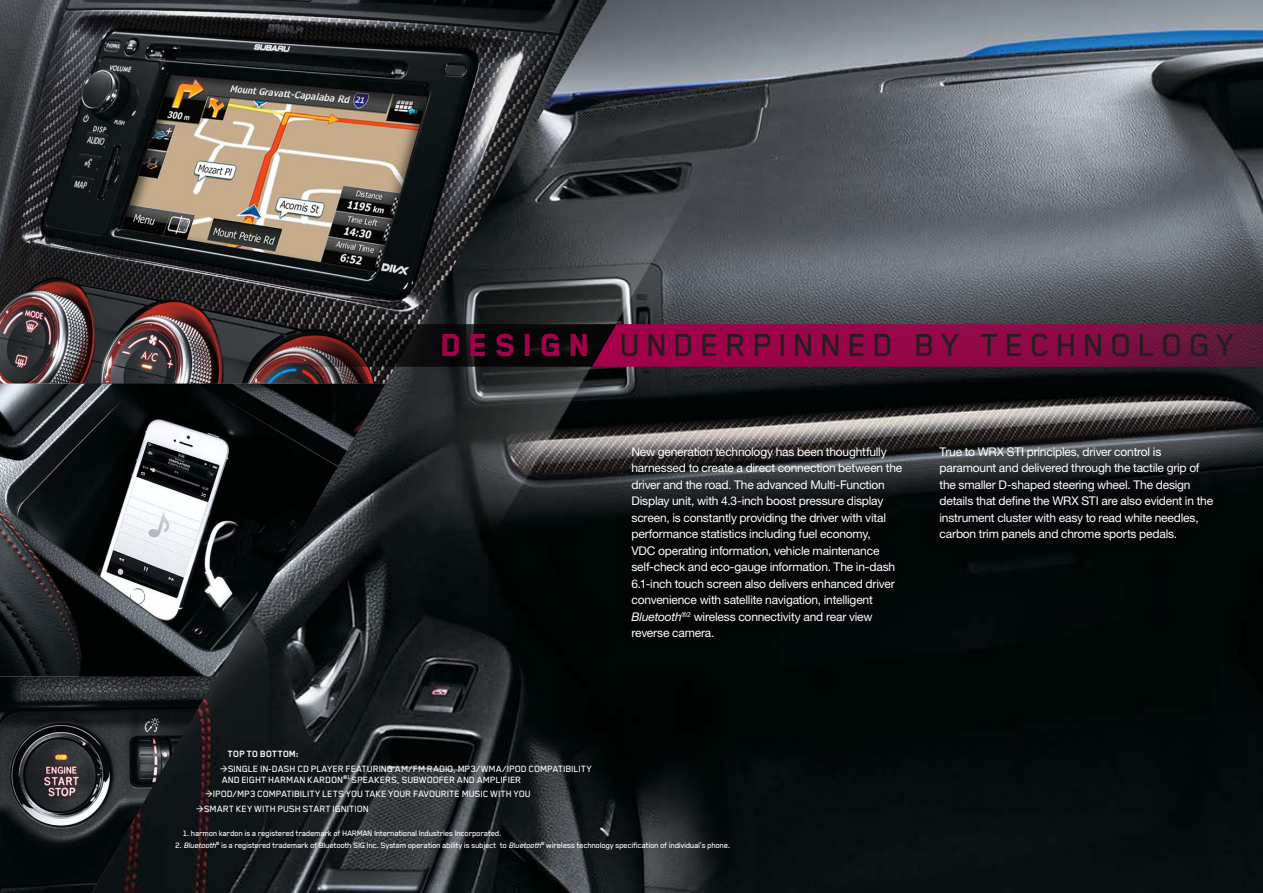
<style>
.page{position:relative;width:1263px;height:893px;background:#fff}
.page>*{position:absolute;margin:0;border:0;box-sizing:border-box;transform-origin:0 0}
.t1{font:500 36.75px "Subaru";letter-spacing:.17em;color:#231f20}
.t2{font:12px/16.5px "Helvetica Neue";letter-spacing:-.015em;color:#fff}
.t3{font:500 10.5px/10.5px "Subaru";letter-spacing:-.005em;color:#fff}
.t4{font:700 10.5px "Subaru";letter-spacing:.005em;color:#fff}
.t5{font:500 9px "Subaru";letter-spacing:-.03em;color:#fff}
.s1{font-weight:800;color:#a4004b}
.s2{font-style:italic}
</style>
<div class="page">
<img style="left:216px;top:0;width:1047px;height:893px">
<img style="left:0;top:383px;width:386px;height:293px">
<img style="left:0;top:0;width:607px;height:383px">
<img style="left:0;top:676px;width:216px;height:217px">
<img style="left:359px;top:163px;width:368px;height:368px">
<svg style="left:270px;top:324px;width:993px;height:43px;background:#660d35"></svg>
<h1 class="t1" style="left:441px;top:325px;width:795px"><span class="s1">DESIGN</span> UNDERPINNED BY TECHNOLOGY</h1>
<p class="t2" style="left:631px;top:443px;width:272px">New generation technology has been thoughtfully harnessed to create a direct connection between the driver and the road. The advanced Multi-Function Display unit, with 4.3-inch boost pressure display screen, is constantly providing the driver with vital performance statistics including fuel economy,<br>VDC operating information, vehicle maintenance self-check and eco-gauge information. The in-dash 6.1-inch touch screen also delivers enhanced driver convenience with satellite navigation, intelligent <span class="s2">Bluetooth</span><sup>®2</sup> wireless connectivity and rear view reverse camera.</p>
<p class="t2" style="left:939px;top:443px;width:275px">True to WRX STI principles, driver control is paramount and delivered through the tactile grip of the smaller D-shaped steering wheel. The design details that define the WRX STI are also evident in the instrument cluster with easy to read white needles, carbon trim panels and chrome sports pedals.</p>
<p class="t4" style="left:228px;top:749px;width:73px">TOP TO BOTTOM:</p>
<p class="t3" style="left:220px;top:763px;width:373px">&gt;SINGLE IN-DASH CD PLAYER FEATURING AM/FM RADIO, MP3/WMA/IPOD COMPATIBILITY<br>AND EIGHT HARMAN KARDON<sup>®1</sup> SPEAKERS, SUBWOOFER AND AMPLIFIER</p>
<p class="t3" style="left:196px;top:787px;width:336px;line-height:14.7px;text-indent:9px">&gt;IPOD/MP3 COMPATIBILITY LETS YOU TAKE YOUR FAVOURITE MUSIC WITH YOU &gt;SMART KEY WITH PUSH START IGNITION</p>
<p class="t5" style="left:183px;top:828px;width:320px">1. harmon kardon is a registered trademark of HARMAN International Industries Incorporated.</p>
<p class="t5" style="left:175px;top:840px;width:556px">2. <span class="s2">Bluetooth</span><sup>®</sup> is a registered trademark of Bluetooth SIG Inc. System operation ability is subject to <span class="s2">Bluetooth</span><sup>®</sup> wireless technology specification of individual’s phone.</p>
</div>
